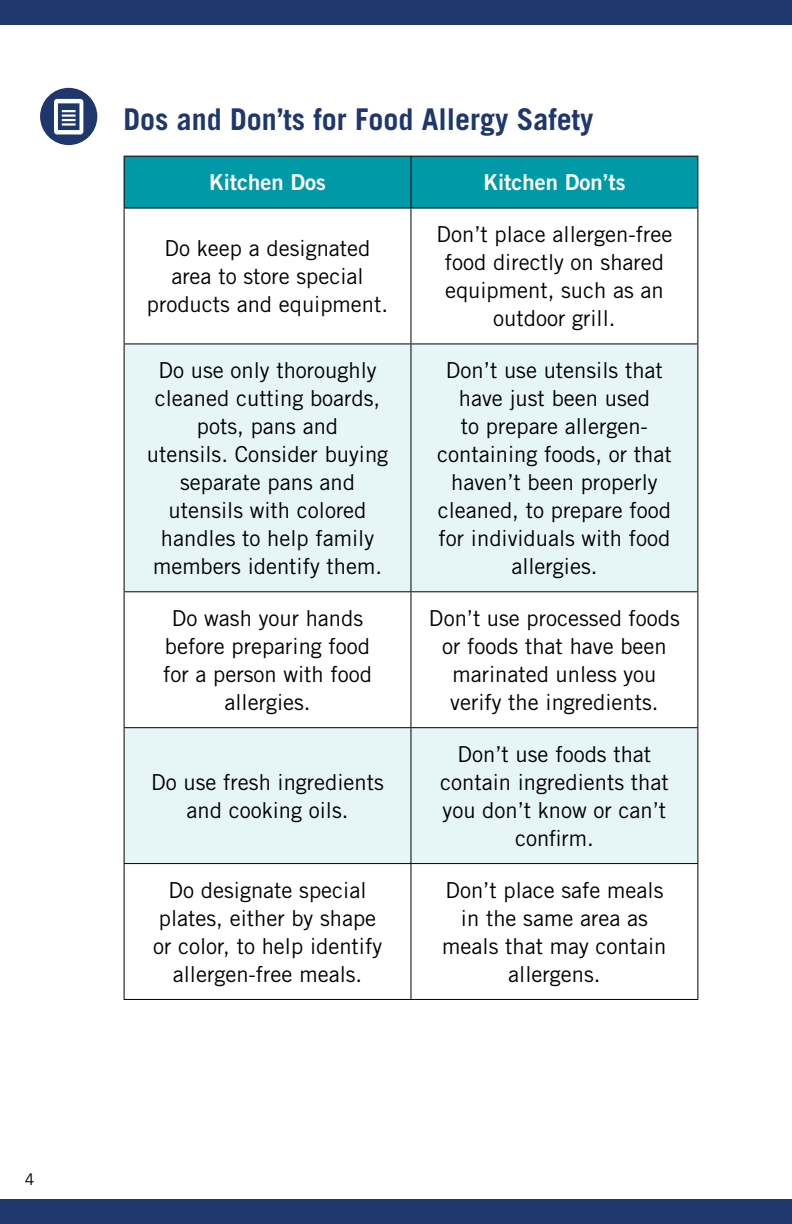
<style>
.page{position:relative;width:792px;height:1224px;background:#fff}
.page>*{position:absolute;margin:0;border:0;box-sizing:border-box;transform-origin:0 0}
.t1{font:700 30px "Trade Gothic LT Std";color:#1e376c}
.t2{font:22px/28px "Trade Gothic LT Std";color:#000;text-align:center}
.t3{font:22px "Trade Gothic LT Std Bd 2";color:#fff}
.t4{font:16px "Trade Gothic LT Std";color:#000}
</style>
<div class="page">
<div style="left:0;top:0;width:792px;height:24px;background:#1e376c"></div>
<div style="left:0;top:1200px;width:792px;height:24px;background:#1e376c"></div>
<div style="left:40px;top:88px;width:57px;height:57px;background:#1e376c;border-radius:50%"></div>
<div style="left:125px;top:157px;width:572px;height:51px;background:#0099a8"></div>
<svg style="left:125px;top:344px;width:572px;height:519px;fill:#e6f5f6"></svg>
<hr style="left:124px;top:156px;width:287px;height:1px;background:#000">
<hr style="left:124px;top:157px;width:1px;height:51px;background:#000">
<hr style="left:411px;top:156px;width:287px;height:1px;background:#000">
<hr style="left:697px;top:157px;width:1px;height:51px;background:#000">
<hr style="left:124px;top:208px;width:287px;height:1px;background:#000">
<hr style="left:124px;top:209px;width:1px;height:134px;background:#000">
<hr style="left:411px;top:208px;width:287px;height:1px;background:#000">
<hr style="left:410px;top:209px;width:1px;height:134px;background:#000">
<hr style="left:697px;top:209px;width:1px;height:134px;background:#000">
<hr style="left:124px;top:343px;width:287px;height:1px;background:#000">
<hr style="left:124px;top:344px;width:1px;height:247px;background:#000">
<hr style="left:411px;top:343px;width:287px;height:1px;background:#000">
<hr style="left:410px;top:344px;width:1px;height:247px;background:#000">
<hr style="left:697px;top:344px;width:1px;height:247px;background:#000">
<hr style="left:124px;top:591px;width:287px;height:1px;background:#000">
<hr style="left:124px;top:592px;width:1px;height:135px;background:#000">
<hr style="left:411px;top:591px;width:287px;height:1px;background:#000">
<hr style="left:410px;top:592px;width:1px;height:135px;background:#000">
<hr style="left:697px;top:592px;width:1px;height:135px;background:#000">
<hr style="left:124px;top:727px;width:287px;height:1px;background:#000">
<hr style="left:124px;top:728px;width:1px;height:135px;background:#000">
<hr style="left:411px;top:727px;width:287px;height:1px;background:#000">
<hr style="left:410px;top:728px;width:1px;height:135px;background:#000">
<hr style="left:697px;top:728px;width:1px;height:135px;background:#000">
<hr style="left:124px;top:863px;width:287px;height:1px;background:#000">
<hr style="left:124px;top:864px;width:1px;height:135px;background:#000">
<hr style="left:411px;top:863px;width:287px;height:1px;background:#000">
<hr style="left:410px;top:864px;width:1px;height:135px;background:#000">
<hr style="left:697px;top:864px;width:1px;height:135px;background:#000">
<hr style="left:124px;top:999px;width:287px;height:1px;background:#000">
<hr style="left:411px;top:999px;width:287px;height:1px;background:#000">
<hr style="left:410px;top:157px;width:1px;height:51px;background:#000">
<svg style="left:54px;top:99px;width:29px;height:35px"></svg>
<p class="t4" style="left:25px;top:1170px;width:11px">4</p>
<h1 class="t1" style="left:124px;top:101px;width:472px">Dos and Don’ts for Food Allergy Safety</h1>
<p class="t3" style="left:209px;top:169px;width:118px">Kitchen Dos</p>
<p class="t3" style="left:483px;top:169px;width:144px">Kitchen Don’ts</p>
<p class="t2" style="left:147px;top:234px;width:243px">Do keep a designated area to store special products and equipment.</p>
<p class="t2" style="left:437px;top:220px;width:237px">Don’t place allergen-free food directly on shared equipment, such as an outdoor grill.</p>
<p class="t2" style="left:147px;top:356px;width:243px">Do use only thoroughly cleaned cutting boards, pots, pans and<br>utensils. Consider buying separate pans and utensils with colored handles to help family members identify them.</p>
<p class="t2" style="left:437px;top:356px;width:236px">Don’t use utensils that have just been used<br>to prepare allergen&shy;containing foods, or that haven’t been properly cleaned, to prepare food for individuals with food allergies.</p>
<p class="t2" style="left:163px;top:604px;width:210px">Do wash your hands before preparing food for a person with food allergies.</p>
<p class="t2" style="left:429px;top:604px;width:252px">Don’t use processed foods or foods that have been marinated unless you verify the ingredients.</p>
<p class="t2" style="left:151px;top:768px;width:234px">Do use fresh ingredients and cooking oils.</p>
<p class="t2" style="left:440px;top:740px;width:230px">Don’t use foods that contain ingredients that you don’t know or can’t confirm.</p>
<p class="t2" style="left:153px;top:876px;width:231px">Do designate special plates, either by shape or color, to help identify allergen-free meals.</p>
<p class="t2" style="left:442px;top:876px;width:226px">Don’t place safe meals in the same area as meals that may contain allergens.</p>
</div>
